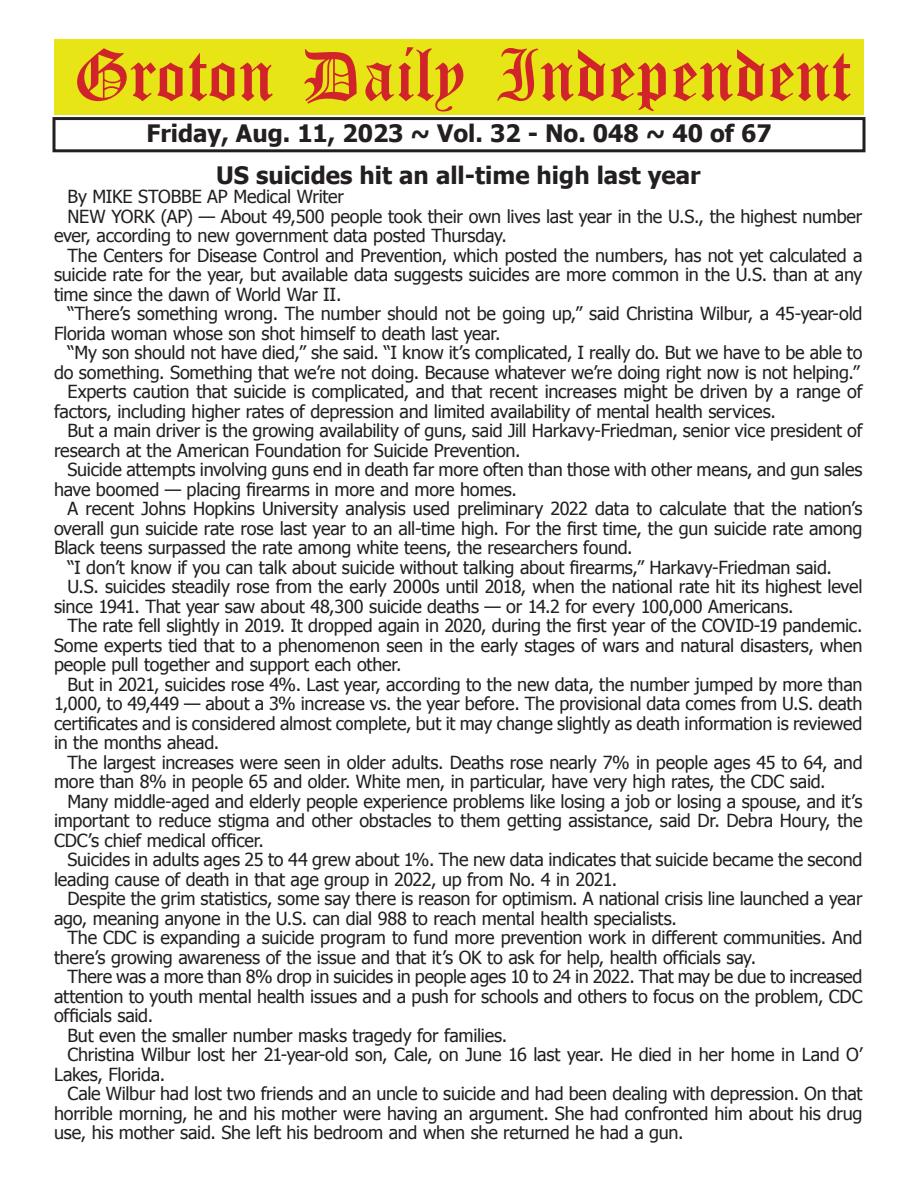
<style>
.page{position:relative;width:918px;height:1188px;background:#fff}
.page>*{position:absolute;margin:0;border:0;box-sizing:border-box;transform-origin:0 0}
.t1{font:54px "Old English Five";color:#d1232a}
.t2{font:700 24px "Tahoma";color:#231f20}
.t3{font:18px "Tahoma";letter-spacing:-.015em;color:#231f20}
</style>
<div class="page">
<div style="left:52px;top:117px;width:814px;height:35px;border:3px solid #231f20"></div>
<div style="left:54px;top:40px;width:810px;height:75px;background:#e7e515"></div>
<h1 class="t1" style="left:73px;top:50px;width:779px">Groton Daily Independent</h1>
<h2 class="t2" style="left:146px;top:116px;width:627px">Friday, Aug. 11, 2023 ~ Vol. 32 - No. 048 ~ 40 of 67</h2>
<h2 class="t2" style="left:216px;top:158px;width:486px">US suicides hit an all-time high last year</h2>
<p class="t3" style="left:68px;top:185px;width:278px">By MIKE STOBBE AP Medical Writer</p>
<p class="t3" style="left:68px;top:204px;width:796px">NEW YORK (AP) — About 49,500 people took their own lives last year in the U.S., the highest number</p>
<p class="t3" style="left:54px;top:224px;width:454px">ever, according to new government data posted Thursday.</p>
<p class="t3" style="left:68px;top:243px;width:797px">The Centers for Disease Control and Prevention, which posted the numbers, has not yet calculated a</p>
<p class="t3" style="left:54px;top:263px;width:810px">suicide rate for the year, but available data suggests suicides are more common in the U.S. than at any</p>
<p class="t3" style="left:54px;top:282px;width:289px">time since the dawn of World War II.</p>
<p class="t3" style="left:68px;top:302px;width:797px">“There’s something wrong. The number should not be going up,” said Christina Wilbur, a 45-year-old</p>
<p class="t3" style="left:54px;top:321px;width:448px">Florida woman whose son shot himself to death last year.</p>
<p class="t3" style="left:68px;top:341px;width:796px">“My son should not have died,” she said. “I know it’s complicated, I really do. But we have to be able to</p>
<p class="t3" style="left:54px;top:360px;width:807px">do something. Something that we’re not doing. Because whatever we’re doing right now is not helping.”</p>
<p class="t3" style="left:68px;top:380px;width:796px">Experts caution that suicide is complicated, and that recent increases might be driven by a range of</p>
<p class="t3" style="left:54px;top:399px;width:723px">factors, including higher rates of depression and limited availability of mental health services.</p>
<p class="t3" style="left:68px;top:419px;width:797px">But a main driver is the growing availability of guns, said Jill Harkavy-Friedman, senior vice president of</p>
<p class="t3" style="left:54px;top:438px;width:468px">research at the American Foundation for Suicide Prevention.</p>
<p class="t3" style="left:68px;top:458px;width:797px">Suicide attempts involving guns end in death far more often than those with other means, and gun sales</p>
<p class="t3" style="left:54px;top:477px;width:465px">have boomed — placing firearms in more and more homes.</p>
<p class="t3" style="left:68px;top:497px;width:797px">A recent Johns Hopkins University analysis used preliminary 2022 data to calculate that the nation’s</p>
<p class="t3" style="left:54px;top:516px;width:810px">overall gun suicide rate rose last year to an all-time high. For the first time, the gun suicide rate among</p>
<p class="t3" style="left:54px;top:536px;width:580px">Black teens surpassed the rate among white teens, the researchers found.</p>
<p class="t3" style="left:68px;top:555px;width:766px">“I don’t know if you can talk about suicide without talking about firearms,” Harkavy-Friedman said.</p>
<p class="t3" style="left:68px;top:575px;width:797px">U.S. suicides steadily rose from the early 2000s until 2018, when the national rate hit its highest level</p>
<p class="t3" style="left:54px;top:594px;width:741px">since 1941. That year saw about 48,300 suicide deaths — or 14.2 for every 100,000 Americans.</p>
<p class="t3" style="left:68px;top:614px;width:797px">The rate fell slightly in 2019. It dropped again in 2020, during the first year of the COVID-19 pandemic.</p>
<p class="t3" style="left:54px;top:633px;width:810px">Some experts tied that to a phenomenon seen in the early stages of wars and natural disasters, when</p>
<p class="t3" style="left:54px;top:653px;width:349px">people pull together and support each other.</p>
<p class="t3" style="left:68px;top:672px;width:797px">But in 2021, suicides rose 4%. Last year, according to the new data, the number jumped by more than</p>
<p class="t3" style="left:54px;top:692px;width:810px">1,000, to 49,449 — about a 3% increase vs. the year before. The provisional data comes from U.S. death</p>
<p class="t3" style="left:54px;top:711px;width:810px">certificates and is considered almost complete, but it may change slightly as death information is reviewed</p>
<p class="t3" style="left:54px;top:731px;width:167px">in the months ahead.</p>
<p class="t3" style="left:68px;top:750px;width:797px">The largest increases were seen in older adults. Deaths rose nearly 7% in people ages 45 to 64, and</p>
<p class="t3" style="left:54px;top:770px;width:773px">more than 8% in people 65 and older. White men, in particular, have very high rates, the CDC said.</p>
<p class="t3" style="left:68px;top:789px;width:797px">Many middle-aged and elderly people experience problems like losing a job or losing a spouse, and it’s</p>
<p class="t3" style="left:54px;top:809px;width:810px">important to reduce stigma and other obstacles to them getting assistance, said Dr. Debra Houry, the</p>
<p class="t3" style="left:54px;top:828px;width:212px">CDC’s chief medical officer.</p>
<p class="t3" style="left:68px;top:848px;width:797px">Suicides in adults ages 25 to 44 grew about 1%. The new data indicates that suicide became the second</p>
<p class="t3" style="left:54px;top:867px;width:565px">leading cause of death in that age group in 2022, up from No. 4 in 2021.</p>
<p class="t3" style="left:68px;top:887px;width:796px">Despite the grim statistics, some say there is reason for optimism. A national crisis line launched a year</p>
<p class="t3" style="left:54px;top:906px;width:624px">ago, meaning anyone in the U.S. can dial 988 to reach mental health specialists.</p>
<p class="t3" style="left:68px;top:926px;width:797px">The CDC is expanding a suicide program to fund more prevention work in different communities. And</p>
<p class="t3" style="left:54px;top:945px;width:704px">there’s growing awareness of the issue and that it’s OK to ask for help, health officials say.</p>
<p class="t3" style="left:68px;top:965px;width:796px">There was a more than 8% drop in suicides in people ages 10 to 24 in 2022. That may be due to increased</p>
<p class="t3" style="left:54px;top:984px;width:810px">attention to youth mental health issues and a push for schools and others to focus on the problem, CDC</p>
<p class="t3" style="left:54px;top:1004px;width:101px">officials said.</p>
<p class="t3" style="left:68px;top:1023px;width:441px">But even the smaller number masks tragedy for families.</p>
<p class="t3" style="left:68px;top:1043px;width:797px">Christina Wilbur lost her 21-year-old son, Cale, on June 16 last year. He died in her home in Land O’</p>
<p class="t3" style="left:54px;top:1062px;width:113px">Lakes, Florida.</p>
<p class="t3" style="left:68px;top:1081px;width:797px">Cale Wilbur had lost two friends and an uncle to suicide and had been dealing with depression. On that</p>
<p class="t3" style="left:54px;top:1101px;width:810px">horrible morning, he and his mother were having an argument. She had confronted him about his drug</p>
<p class="t3" style="left:54px;top:1120px;width:631px">use, his mother said. She left his bedroom and when she returned he had a gun.</p>
</div>
